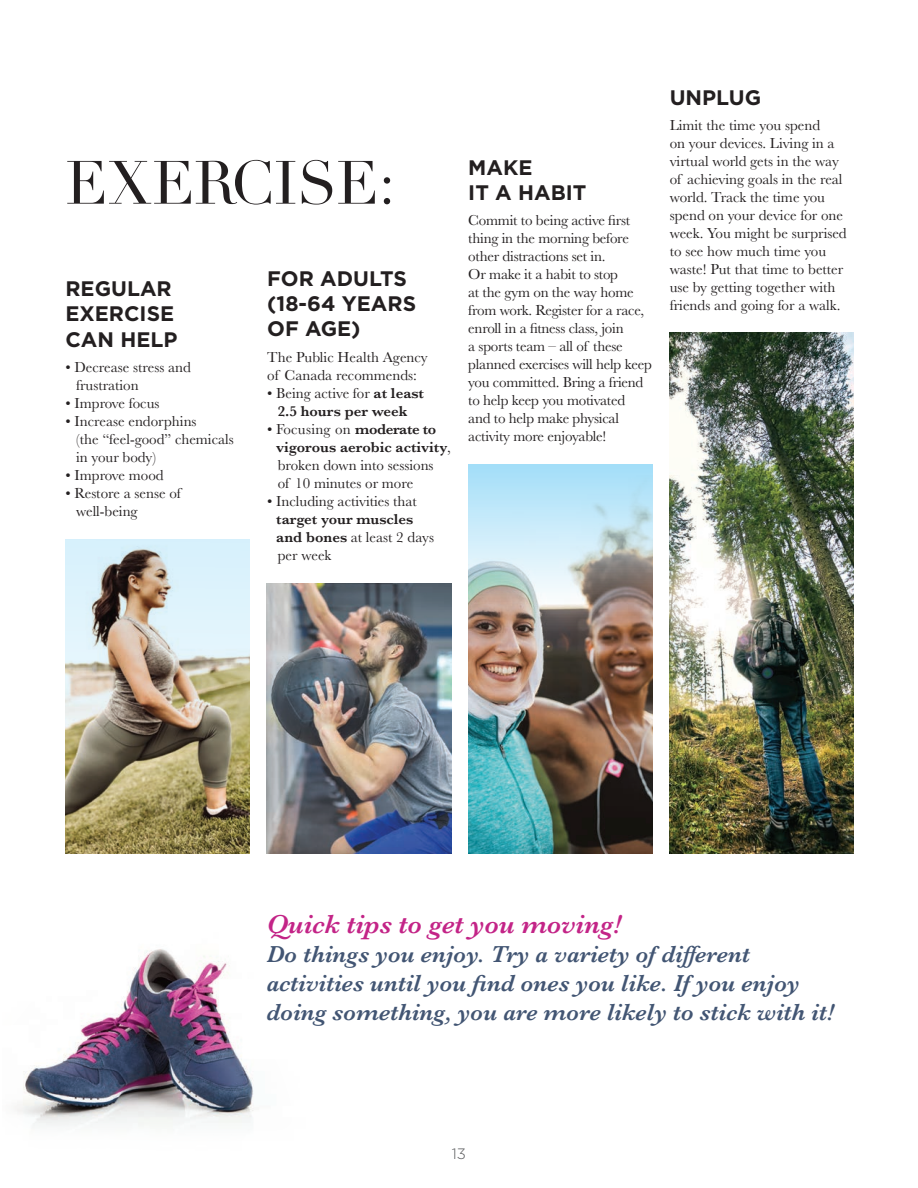
<style>
.page{position:relative;width:918px;height:1188px;background:#fff}
.page>*{position:absolute;margin:0;border:0;box-sizing:border-box;transform-origin:0 0}
.t1{font:60px "Didot";letter-spacing:-.01em;color:#231f20}
.t2{font:italic 600 27px "Baskerville";color:#c32487}
.t3{font:italic 600 24px "Baskerville";color:#425573}
.t4{font:700 21px/25.2px "Gotham";color:#231f20}
.t5{font:15px/18px "Baskerville";color:#231f20}
.t6{font:600 15px/18px "Baskerville";color:#231f20}
.t7{font:300 15px "Gotham";color:#57585a}
.s1{font-weight:600}
.s2{font-weight:400}
</style>
<div class="page">
<img style="left:468px;top:706px;width:184px;height:148px">
<img style="left:15px;top:949px;width:239px;height:177px">
<img style="left:670px;top:333px;width:184px;height:521px">
<img style="left:65px;top:539px;width:185px;height:315px">
<img style="left:267px;top:583px;width:184px;height:271px">
<img style="left:468px;top:464px;width:184px;height:242px">
<p class="t1" style="left:65px;top:147px;width:331px">EXERCISE:</p>
<p class="t4" style="left:65px;top:276px;width:108px">REGULAR</p>
<p class="t4" style="left:65px;top:301px;width:110px">EXERCISE</p>
<p class="t4" style="left:65px;top:326px;width:114px">CAN HELP</p>
<p class="t5" style="left:65px;top:358px;width:127px">• Decrease stress and</p>
<p class="t5" style="left:76px;top:376px;width:64px">frustration</p>
<p class="t5" style="left:65px;top:394px;width:96px">• Improve focus</p>
<p class="t5" style="left:65px;top:412px;width:133px">• Increase endorphins</p>
<p class="t5" style="left:76px;top:430px;width:159px">(the “feel-good” chemicals</p>
<p class="t5" style="left:76px;top:448px;width:81px">in your body)</p>
<p class="t5" style="left:65px;top:466px;width:100px">• Improve mood</p>
<p class="t5" style="left:65px;top:484px;width:117px">• Restore a sense of</p>
<p class="t5" style="left:76px;top:502px;width:63px">well-being</p>
<p class="t4" style="left:267px;top:266px;width:150px">FOR ADULTS (18-64 YEARS<br>OF AGE)</p>
<p class="t5" style="left:267px;top:348px;width:162px">The Public Health Agency of Canada recommends:</p>
<p class="t5" style="left:267px;top:384px;width:158px">• Being active for <span class="s1">at least</span></p>
<p class="t6" style="left:278px;top:402px;width:131px">2.5 hours per week</p>
<p class="t6" style="left:276px;top:420px;width:176px;text-indent:-9px"><span class="s2">• Focusing on</span> moderate to vigorous aerobic activity<span class="s2">,</span></p>
<p class="t5" style="left:278px;top:456px;width:157px">broken down into sessions of 10 minutes or more</p>
<p class="t5" style="left:276px;top:492px;width:159px;text-indent:-9px">• Including activities that <span class="s1">target your muscles and bones</span> at least 2 days</p>
<p class="t5" style="left:278px;top:546px;width:55px">per week</p>
<p class="t4" style="left:468px;top:155px;width:66px">MAKE</p>
<p class="t4" style="left:468px;top:180px;width:120px">IT A HABIT</p>
<p class="t5" style="left:468px;top:212px;width:185px">Commit to being active first thing in the morning before other distractions set in.<br>Or make it a habit to stop<br>at the gym on the way home from work. Register for a race, enroll in a fitness class, join<br>a sports team – all of these planned exercises will help keep you committed. Bring a friend to help keep you motivated<br>and to help make physical activity more enjoyable!</p>
<p class="t4" style="left:670px;top:85px;width:93px">UNPLUG</p>
<p class="t5" style="left:670px;top:116px;width:179px">Limit the time you spend<br>on your devices. Living in a virtual world gets in the way of achieving goals in the real world. Track the time you spend on your device for one week. You might be surprised to see how much time you waste! Put that time to better use by getting together with friends and going for a walk.</p>
<p class="t2" style="left:267px;top:906px;width:355px">Quick tips to get you moving!</p>
<p class="t3" style="left:267px;top:938px;width:485px">Do things you enjoy. Try a variety of different</p>
<p class="t3" style="left:267px;top:967px;width:534px">activities until you find ones you like. If you enjoy</p>
<p class="t3" style="left:267px;top:996px;width:568px">doing something, you are more likely to stick with it!</p>
<p class="t7" style="left:452px;top:1145px;width:16px">13</p>
</div>
